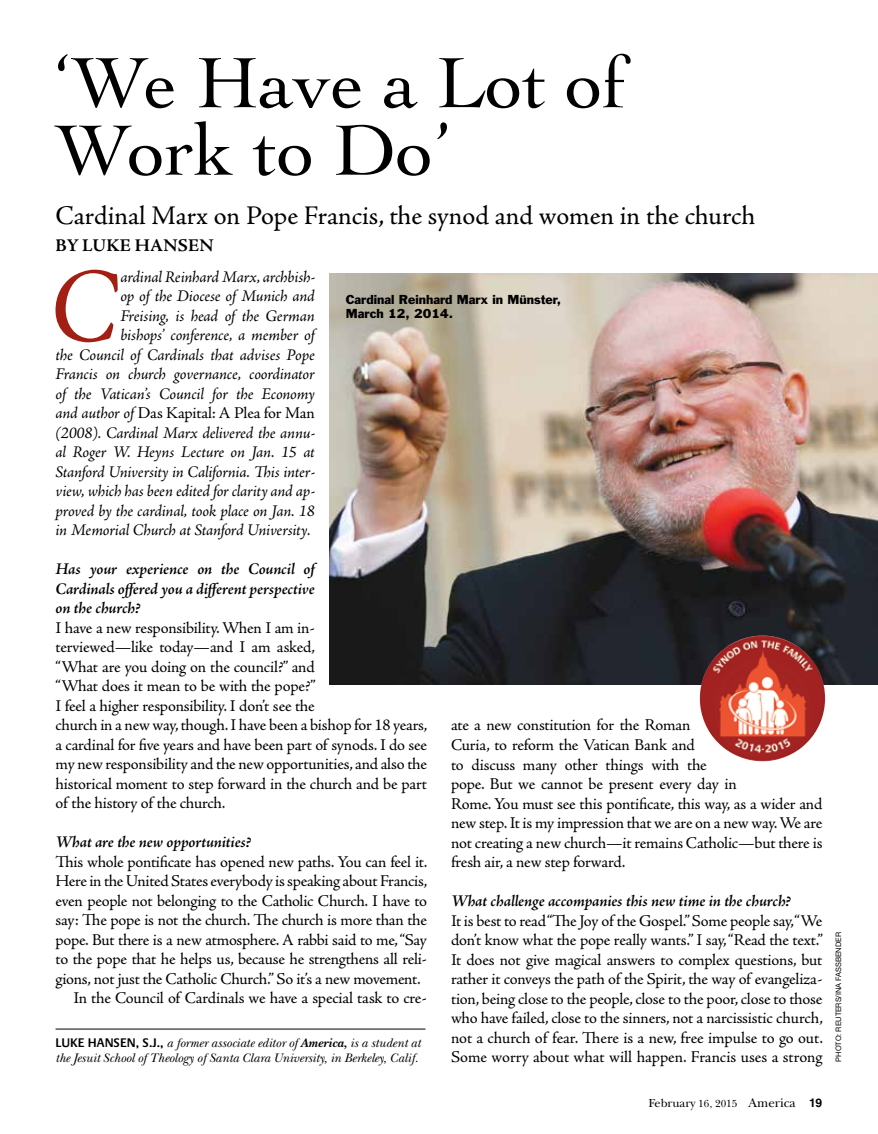
<style>
.page{position:relative;width:878px;height:1134px;background:#fff}
.page>*{position:absolute;margin:0;border:0;box-sizing:border-box;transform-origin:0 0}
.t1{font:italic 107.55px "Adobe Jenson Pro";color:#a21f14}
.t2{font:75px/67.5px "Cochin LT Std";color:#000}
.t3{font:27px "Adobe Jenson Pro";letter-spacing:-.005em;color:#000}
.t4{font:700 18px "Adobe Jenson Pro";letter-spacing:.015em;color:#000}
.t5{font:16.5px/19.5px "Adobe Jenson Pro";letter-spacing:-.015em;color:#000}
.t6{font:italic 16.5px/19.5px "Adobe Jenson Pro";letter-spacing:-.015em;color:#000;text-align:right}
.t7{font:italic 600 16.5px/19.5px "Adobe Jenson Pro";letter-spacing:-.01em;color:#000;text-align:justify}
.t8{font:italic 12.75px/14.5px "New Baskerville ITC";color:#000}
.t9{font:12px/14.4px "Franklin Gothic Std";color:#000}
.t10{font:12px "New Baskerville ITC";color:#000}
.t11{font:7.5px "Helvetica Neue";color:#000}
.s1{font-style:normal}
.s2{font-family:"Praxis LT Pro";font-weight:600;font-style:normal}
.s3{font-weight:700}
.s4{font-size:10.5px}
.s5{font-size:12.75px}
.s6{font-family:"Helvetica LT Std";font-weight:700}
</style>
<div class="page">
<hr style="left:56px;top:1029px;width:369px;height:1px;background:#000">
<img style="left:330px;top:274px;width:548px;height:411px">
<img style="left:699px;top:636px;width:126px;height:125px;border-radius:63px">
<h2 class="t2" style="left:55px;top:49px;width:572px">‘We Have a Lot of<br>Work to Do’</h2>
<h3 class="t3" style="left:56px;top:200px;width:701px">Cardinal Marx on Pope Francis, the synod and women in the church</h3>
<p class="t4" style="left:56px;top:235px;width:159px">BY LUKE HANSEN</p>
<h1 class="t1" style="left:49px;top:246px;width:71px">C</h1>
<p class="t6" style="left:56px;top:268px;width:261px">ardinal Reinhard Marx, archbish-<br>op of the Diocese of Munich and<br>Freising, is head of the German<br>bishops’ conference, a member of<br>the Council of Cardinals that advises Pope Francis on church governance, coordinator of the Vatican’s Council for the Economy and author of <span class="s1">Das Kapital: A Plea for Man </span>(2008). Cardinal Marx delivered the annu&shy;al Roger W. Heyns Lecture on Jan. 15 at Stanford University in California. This inter&shy;view, which has been edited for clarity and ap&shy;proved by the cardinal, took place on Jan. 18 in Memorial Church at Stanford University.</p>
<p class="t7" style="left:56px;top:561px;width:261px">Has your experience on the Council of Cardinals offered you a different perspective on the church?</p>
<p class="t5" style="left:56px;top:618px;width:373px">I have a new responsibility. When I am in-<br>terviewed—like today—and I am asked,<br>“What are you doing on the council?” and<br>“What does it mean to be with the pope?”<br>I feel a higher responsibility. I don’t see the<br>church in a new way, though. I have been a bishop for 18 years, a cardinal for five years and have been part of synods. I do see my new responsibility and the new opportunities, and also the historical moment to step forward in the church and be part of the history of the church.</p>
<p class="t7" style="left:56px;top:834px;width:197px">What are the new opportunities?</p>
<p class="t5" style="left:56px;top:852px;width:373px">This whole pontificate has opened new paths. You can feel it.</p>
<p class="t5" style="left:56px;top:872px;width:373px">Here in the United States everybody is speaking about Francis,</p>
<p class="t5" style="left:56px;top:891px;width:373px">even people not belonging to the Catholic Church. I have to</p>
<p class="t5" style="left:56px;top:911px;width:373px">say: The pope is not the church. The church is more than the</p>
<p class="t5" style="left:56px;top:930px;width:373px">pope. But there is a new atmosphere. A rabbi said to me, “Say</p>
<p class="t5" style="left:56px;top:950px;width:373px">to the pope that he helps us, because he strengthens all reli-</p>
<p class="t5" style="left:56px;top:969px;width:367px">gions, not just the Catholic Church.” So it’s a new movement.</p>
<p class="t5" style="left:74px;top:989px;width:355px">In the Council of Cardinals we have a special task to cre-</p>
<p class="t9" style="left:346px;top:292px;width:217px">Cardinal Reinhard Marx in Münster,<br>March 12, 2014.</p>
<p class="t5" style="left:451px;top:716px;width:373px">ate a new constitution for the Roman<br>Curia, to reform the Vatican Bank and<br>to discuss many other things with the<br>pope. But we cannot be present every day in<br>Rome. You must see this pontificate, this way, as a wider and new step. It is my impression that we are on a new way. We are not creating a new church—it remains Catholic—but there is fresh air, a new step forward.</p>
<p class="t7" style="left:451px;top:892px;width:341px">What challenge accompanies this new time in the church?</p>
<p class="t5" style="left:451px;top:911px;width:373px;text-align:justify">It is best to read “The Joy of the Gospel.” Some people say, “We don’t know what the pope really wants.” I say, “Read the text.” It does not give magical answers to complex questions, but rather it conveys the path of the Spirit, the way of evangeliza&shy;tion, being close to the people, close to the poor, close to those who have failed, close to the sinners, not a narcissistic church, not a church of fear. There is a new, free impulse to go out.<br>Some worry about what will happen. Francis uses a strong</p>
<p class="t8" style="left:56px;top:1036px;width:367px"><span class="s2">LUKE HANSEN, S.J.,</span> a former associate editor of <span class="s3">America,</span> is a student at the Jesuit School of Theology of Santa Clara University, in Berkeley, Calif.</p>
<p class="t10" style="left:648px;top:1096px;width:175px">February <span class="s4">16, 2015</span> <span class="s5">America</span> <span class="s6">19</span></p>
<p class="t11" style="left:833px;top:1062px;width:131px;rotate:-90deg">PHOTO: REUTERS/INA FASSBENDER</p>
</div>
